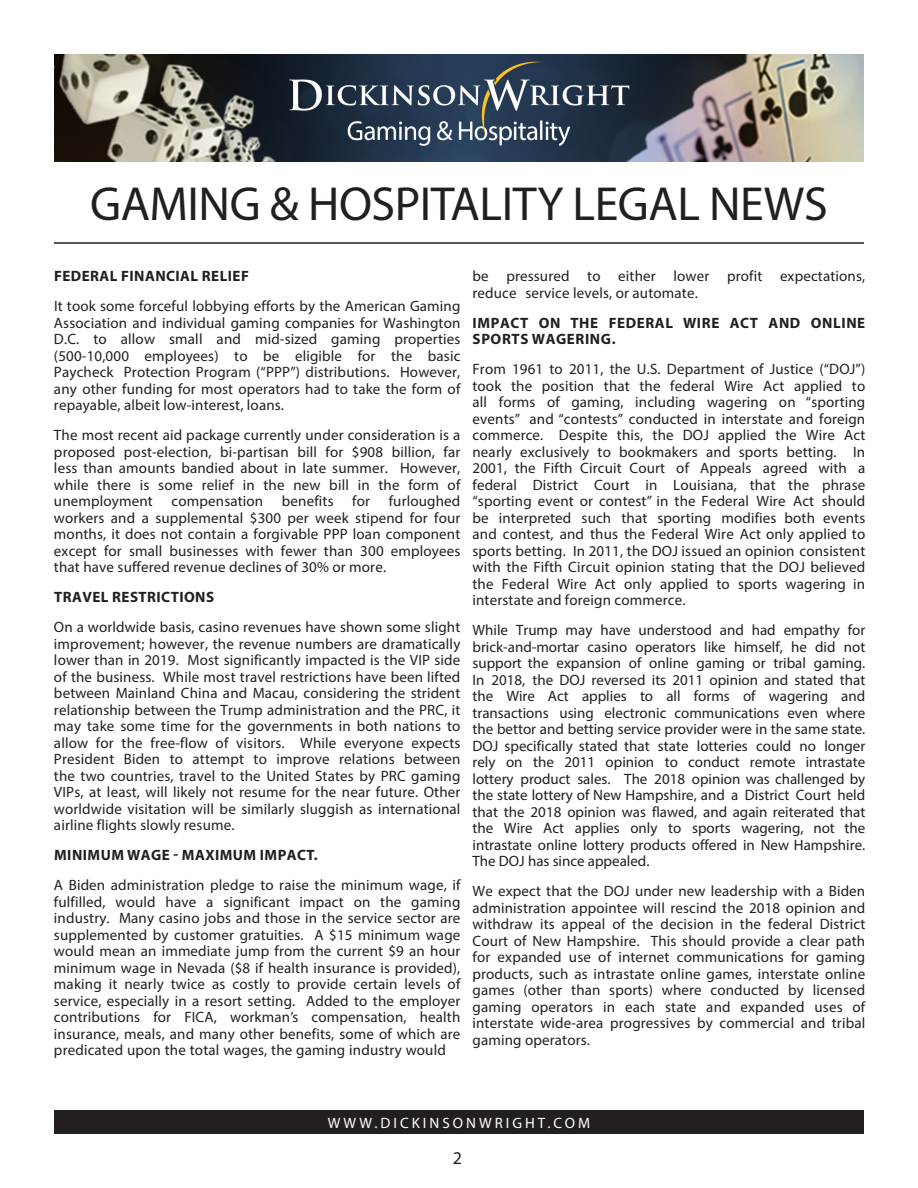
<style>
.page{position:relative;width:918px;height:1188px;background:#fff}
.page>*{position:absolute;margin:0;border:0;box-sizing:border-box;transform-origin:0 0}
.t1{font:48px "Myriad Pro";letter-spacing:-.01em;color:#231f20}
.t2{font:18px "Myriad Pro";color:#231f20}
.t3{font:15px/16.5px "Myriad Pro";letter-spacing:.01em;color:#231f20;text-align:justify}
.t4{font:700 15px/16.5px "Myriad Pro";letter-spacing:.04em;color:#231f20}
.t5{font:15px "Myriad Pro";letter-spacing:.2em;color:#fff}
.s1{font-weight:700}
</style>
<div class="page">
<img style="left:54px;top:54px;width:810px;height:108px">
<div style="left:54px;top:1110px;width:810px;height:24px;background:#231f20"></div>
<hr style="left:54px;top:242px;width:810px;height:2px;background:#231f20">
<p class="t1" style="left:90px;top:174px;width:739px">GAMING &amp; HOSPITALITY LEGAL NEWS</p>
<p class="t3" style="left:54px;top:261px;width:408px;line-height:30px"><span class="s1">FEDERAL FINANCIAL RELIEF<br></span>It took some forceful lobbying efforts by the American Gaming</p>
<p class="t3" style="left:54px;top:314px;width:408px">Association and individual gaming companies for Washington D.C. to allow small and mid-sized gaming properties (500-10,000 employees) to be eligible for the basic Paycheck Protection Program (“PPP”) distributions. However, any other funding for most operators had to take the form of repayable, albeit low-interest, loans.</p>
<p class="t3" style="left:54px;top:427px;width:408px">The most recent aid package currently under consideration is a proposed post-election, bi-partisan bill for $908 billion, far less than amounts bandied about in late summer. However, while there is some relief in the new bill in the form of unemployment compensation benefits for furloughed workers and a supplemental $300 per week stipend for four months, it does not contain a forgivable PPP loan component except for small businesses with fewer than 300 employees that have suffered revenue declines of 30% or more.</p>
<p class="t3" style="left:54px;top:582px;width:408px;line-height:30px"><span class="s1">TRAVEL RESTRICTIONS<br></span>On a worldwide basis, casino revenues have shown some slight</p>
<p class="t3" style="left:54px;top:635px;width:408px">improvement; however, the revenue numbers are dramatically lower than in 2019. Most significantly impacted is the VIP side of the business. While most travel restrictions have been lifted between Mainland China and Macau, considering the strident relationship between the Trump administration and the PRC, it may take some time for the governments in both nations to allow for the free-flow of visitors. While everyone expects President Biden to attempt to improve relations between the two countries, travel to the United States by PRC gaming VIPs, at least, will likely not resume for the near future. Other worldwide visitation will be similarly sluggish as international airline flights slowly resume.</p>
<p class="t3" style="left:54px;top:840px;width:408px;line-height:30px"><span class="s1">MINIMUM WAGE - MAXIMUM IMPACT.<br></span>A Biden administration pledge to raise the minimum wage, if</p>
<p class="t3" style="left:54px;top:893px;width:408px">fulfilled, would have a significant impact on the gaming industry. Many casino jobs and those in the service sector are supplemented by customer gratuities. A $15 minimum wage would mean an immediate jump from the current $9 an hour minimum wage in Nevada ($8 if health insurance is provided), making it nearly twice as costly to provide certain levels of service, especially in a resort setting. Added to the employer contributions for FICA, workman’s compensation, health insurance, meals, and many other benefits, some of which are predicated upon the total wages, the gaming industry would</p>
<p class="t3" style="left:472px;top:268px;width:394px">be pressured to either lower profit expectations, reduce service levels, or automate.</p>
<p class="t4" style="left:473px;top:314px;width:394px">IMPACT ON THE FEDERAL WIRE ACT AND ONLINE<br>SPORTS WAGERING.</p>
<p class="t3" style="left:472px;top:361px;width:394px">From 1961 to 2011, the U.S. Department of Justice (“DOJ”) took the position that the federal Wire Act applied to all forms of gaming, including wagering on “sporting events” and “contests” conducted in interstate and foreign commerce. Despite this, the DOJ applied the Wire Act nearly exclusively to bookmakers and sports betting. In 2001, the Fifth Circuit Court of Appeals agreed with a federal District Court in Louisiana, that the phrase “sporting event or contest” in the Federal Wire Act should be interpreted such that sporting modifies both events and contest, and thus the Federal Wire Act only applied to sports betting. In 2011, the DOJ issued an opinion consistent with the Fifth Circuit opinion stating that the DOJ believed the Federal Wire Act only applied to sports wagering in interstate and foreign commerce.</p>
<p class="t3" style="left:472px;top:622px;width:394px">While Trump may have understood and had empathy for brick-and-mortar casino operators like himself, he did not support the expansion of online gaming or tribal gaming.<br>In 2018, the DOJ reversed its 2011 opinion and stated that the Wire Act applies to all forms of wagering and transactions using electronic communications even where the bettor and betting service provider were in the same state.<br>DOJ specifically stated that state lotteries could no longer rely on the 2011 opinion to conduct remote intrastate lottery product sales. The 2018 opinion was challenged by the state lottery of New Hampshire, and a District Court held that the 2018 opinion was flawed, and again reiterated that the Wire Act applies only to sports wagering, not the intrastate online lottery products offered in New Hampshire.<br>The DOJ has since appealed.</p>
<p class="t3" style="left:472px;top:883px;width:394px">We expect that the DOJ under new leadership with a Biden administration appointee will rescind the 2018 opinion and withdraw its appeal of the decision in the federal District Court of New Hampshire. This should provide a clear path for expanded use of internet communications for gaming products, such as intrastate online games, interstate online games (other than sports) where conducted by licensed gaming operators in each state and expanded uses of interstate wide-area progressives by commercial and tribal gaming operators.</p>
<p class="t5" style="left:328px;top:1113px;width:264px">WWW.DICKINSONWRIGHT.COM</p>
<p class="t2" style="left:453px;top:1147px;width:11px">2</p>
</div>
